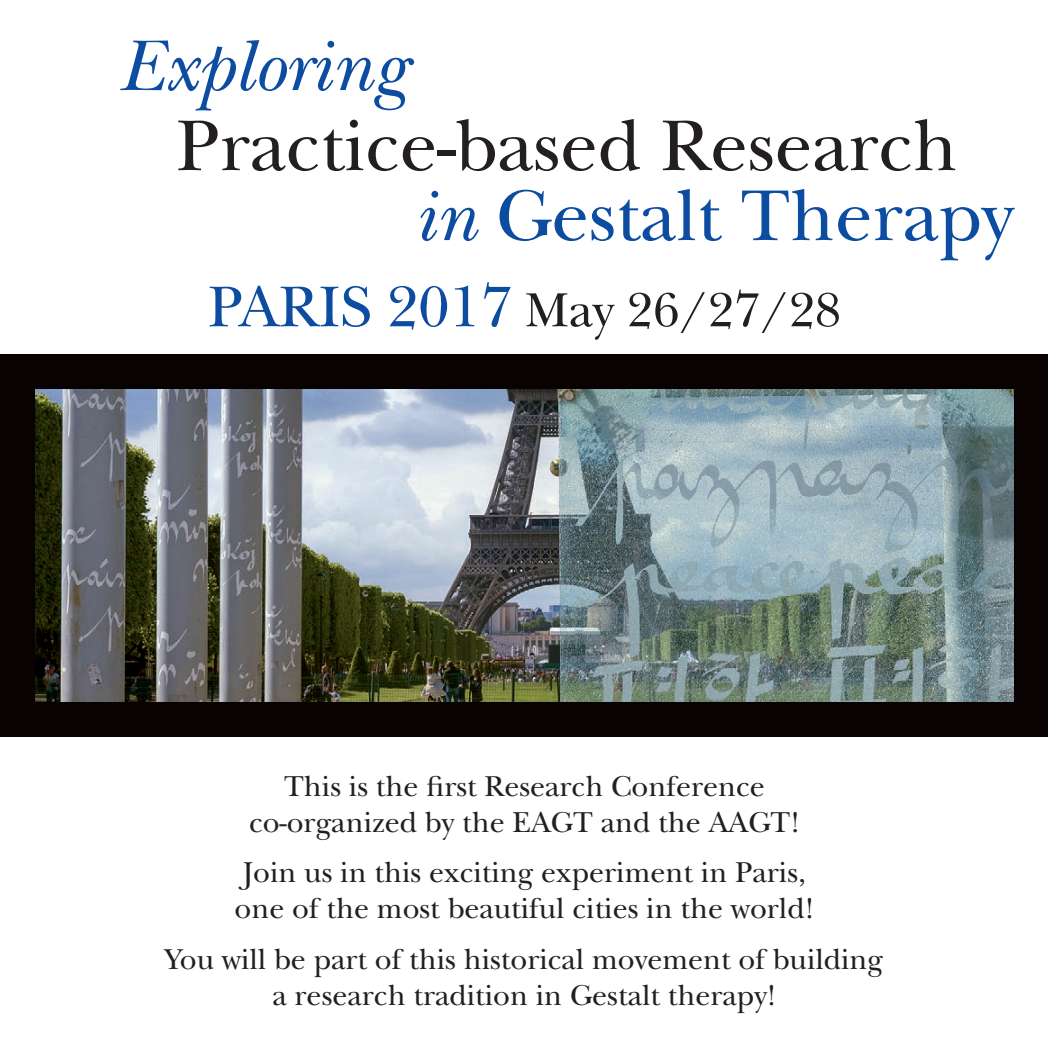
<style>
.page{position:relative;width:1049px;height:1049px;background:#fff}
.page>*{position:absolute;margin:0;border:0;box-sizing:border-box;transform-origin:0 0}
.t1{font:75px/70px "New Baskerville";color:#231f20}
.t2{font:italic 75px "New Baskerville";color:#0d4da1}
.t3{font:50px "New Baskerville";color:#231f20}
.t4{font:30px/36px "New Baskerville";color:#231f20;text-align:center}
.s1{font-style:italic;color:#0d4da1}
.s2{color:#0d4da1}
.s3{font-size:60px;color:#0d4da1}
</style>
<div class="page">
<div style="left:0;top:354px;width:1048px;height:383px;background:#080302"></div>
<img style="left:35px;top:390px;width:978px;height:312px">
<h1 class="t2" style="left:120px;top:22px;width:286px">Exploring</h1>
<h1 class="t1" style="left:413px;top:111px;width:601px;text-indent:-237px">Practice-based Research <span class="s1">in</span> <span class="s2">Gestalt Therapy</span></h1>
<h2 class="t3" style="left:208px;top:281px;width:634px"><span class="s3">PARIS 2017</span> May 26/27/28</h2>
<p class="t4" style="left:249px;top:769px;width:552px">This is the first Research Conference co-organized by the EAGT and the AAGT!</p>
<p class="t4" style="left:235px;top:855px;width:581px;text-align:left">Join us in this exciting experiment in Paris, one of the most beautiful cities in the world!</p>
<p class="t4" style="left:166px;top:941px;width:719px">You will be part of this historical movement of building a research tradition in Gestalt therapy!</p>
</div>
